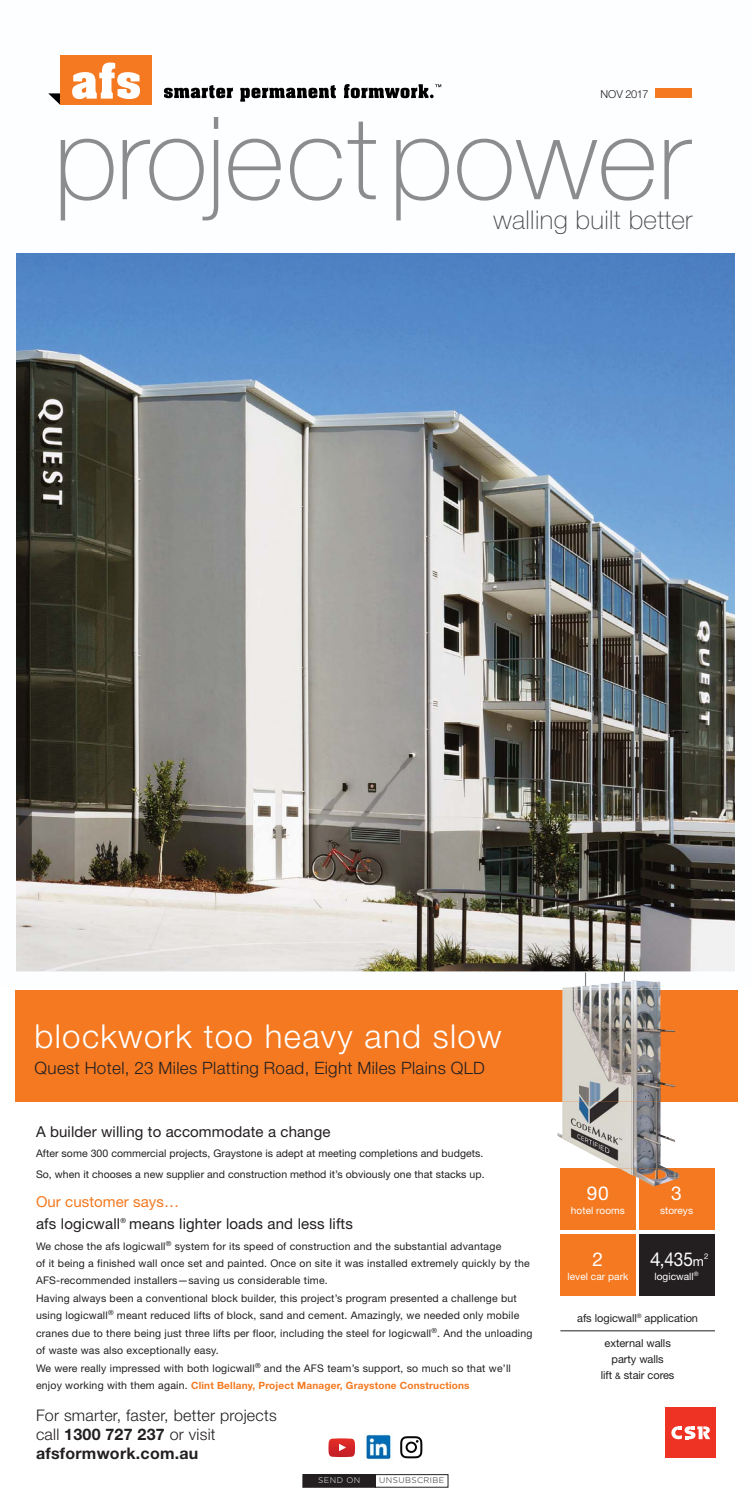
<style>
.page{position:relative;width:751px;height:1494px;background:#fff}
.page>*{position:absolute;margin:0;border:0;box-sizing:border-box;transform-origin:0 0}
.t1{font:100 115.2px "Helvetica Neue";letter-spacing:.005em;color:#8a8c8e}
.t2{font:300 33px "Helvetica Neue";letter-spacing:.04em;color:#fff}
.t3{font:100 26px "Helvetica Neue";letter-spacing:.015em;color:#464647}
.t4{font:19.1px "Helvetica Neue";color:#fff}
.t5{font:300 17px "Helvetica Neue";letter-spacing:.02em;color:#231f20}
.t6{font:300 16px/19.1px "Helvetica Neue";letter-spacing:.015em;color:#231f20}
.t7{font:15px/22.5px "Helvetica Neue";letter-spacing:.01em;color:#231f20}
.t8{font:11px/15.9px "Helvetica Neue";letter-spacing:-.005em;color:#231f20;text-align:center}
.t9{font:300 11px "Helvetica Neue";letter-spacing:-.04em;color:#231f20}
.t10{font:10.5px/17.5px "Helvetica Neue";letter-spacing:.02em;color:#231f20}
.t11{font:10.1px "Helvetica Neue";letter-spacing:.005em;color:#fff}
.t12{font:700 10px "Helvetica Neue";letter-spacing:.02em;color:#f47920}
.t13{font:300 8.2px "Gotham";letter-spacing:.05em;color:#231f20}
.t14{font:300 8.2px "Gotham";letter-spacing:.05em;color:#fff}
.t15{font:7.8px "Helvetica Neue";color:#fff}
.s1{color:#f47920}
.s2{font-weight:400;font-size:10.5px;color:#231f20}
.s3{font-weight:700}
.s4{font-size:13px}
.s5{font-size:9px}
</style>
<div class="page">
<img style="left:17px;top:253px;width:716px;height:717px">
<div style="left:303px;top:1475px;width:72px;height:12px;background:#231f20"></div>
<div style="left:302px;top:1474px;width:74px;height:13px;border:1px solid #231f20"></div>
<div style="left:375px;top:1474px;width:73px;height:13px;border:1px solid #231f20"></div>
<svg style="left:665px;top:1407px;width:51px;height:51px"></svg>
<div style="left:665px;top:1408px;width:50px;height:50px;background:#ee3224"></div>
<svg style="left:671px;top:1426px;width:39px;height:14px"></svg>
<div style="left:560px;top:1168px;width:75px;height:62px;background:#f47920"></div>
<div style="left:638px;top:1168px;width:75px;height:62px;background:#f47920"></div>
<div style="left:638px;top:1234px;width:75px;height:62px;background:#231f20"></div>
<div style="left:560px;top:1234px;width:75px;height:62px;background:#f47920"></div>
<svg style="left:164px;top:85px;width:69px;height:13px"></svg>
<svg style="left:240px;top:85px;width:96px;height:17px"></svg>
<svg style="left:48px;top:93px;width:12px;height:12px"></svg>
<div style="left:60px;top:56px;width:92px;height:49px;background:#f47920"></div>
<svg style="left:72px;top:63px;width:68px;height:36px"></svg>
<svg style="left:344px;top:84px;width:97px;height:14px"></svg>
<div style="left:655px;top:89px;width:36px;height:9px;background:#f47920"></div>
<img style="left:364px;top:1433px;width:28px;height:28px">
<svg style="left:400px;top:1436px;width:22px;height:22px"></svg>
<svg style="left:328px;top:1438px;width:27px;height:19px"></svg>
<hr style="left:560px;top:1330px;width:154px;height:1px;background:#231f20">
<div style="left:16px;top:990px;width:721px;height:111px;background:#f47920"></div>
<img style="left:562px;top:987px;width:98px;height:3px">
<img style="left:557px;top:1101px;width:118px;height:78px">
<img style="left:565px;top:971px;width:95px;height:16px">
<svg style="left:623px;top:965px;width:2px;height:6px"></svg>
<img style="left:618px;top:1168px;width:17px;height:9px">
<img style="left:638px;top:1168px;width:41px;height:18px">
<img style="left:562px;top:990px;width:113px;height:111px">
<p class="t9" style="left:600px;top:90px;width:50px">NOV 2017</p>
<h1 class="t1" style="left:53px;top:117px;width:638px">projectpower</h1>
<h3 class="t3" style="left:493px;top:211px;width:200px">walling built better</h3>
<h2 class="t2" style="left:35px;top:1024px;width:468px">blockwork too heavy and slow</h2>
<h3 class="t5" style="left:35px;top:1062px;width:451px">Quest Hotel, 23 Miles Platting Road, Eight Miles Plains QLD</h3>
<h3 class="t7" style="left:36px;top:1121px;width:296px">A builder willing to accommodate a change</h3>
<p class="t10" style="left:36px;top:1144px;width:450px;line-height:20.4px">After some 300 commercial projects, Graystone is adept at meeting completions and budgets.<br>So, when it chooses a new supplier and construction method it’s obviously one that stacks up.</p>
<h3 class="t7" style="left:36px;top:1191px;width:318px"><span class="s1">Our customer says…<br></span>afs logicwall<sup>®</sup> means lighter loads and less lifts</h3>
<p class="t10" style="left:36px;top:1238px;width:498px">We chose the afs logicwall<sup>®</sup> system for its speed of construction and the substantial advantage<br>of it being a finished wall once set and painted. Once on site it was installed extremely quickly by the AFS-recommended installers—saving us considerable time.<br>Having always been a conventional block builder, this project’s program presented a challenge but using logicwall<sup>®</sup> meant reduced lifts of block, sand and cement. Amazingly, we needed only mobile cranes due to there being just three lifts per floor, including the steel for logicwall<sup>®</sup>. And the unloading of waste was also exceptionally easy.<br>We were really impressed with both logicwall<sup>®</sup> and the AFS team’s support, so much so that we’ll</p>
<p class="t12" style="left:36px;top:1382px;width:435px"><span class="s2">enjoy working with them again.</span> Clint Bellany, Project Manager, Graystone Constructions</p>
<h3 class="t6" style="left:36px;top:1407px;width:242px">For smarter, faster, better projects call <span class="s3">1300 727 237</span> or visit <span class="s3">afsformwork.com.au</span></h3>
<p class="t14" style="left:318px;top:1477px;width:44px">SEND ON</p>
<p class="t13" style="left:379px;top:1477px;width:67px">UNSUBSCRIBE</p>
<h3 class="t4" style="left:586px;top:1187px;width:23px">90</h3>
<p class="t11" style="left:570px;top:1207px;width:55px">hotel rooms</p>
<h3 class="t4" style="left:592px;top:1252px;width:12px">2</h3>
<p class="t11" style="left:567px;top:1273px;width:62px">level car park</p>
<h3 class="t4" style="left:671px;top:1187px;width:12px">3</h3>
<p class="t11" style="left:659px;top:1207px;width:34px">storeys</p>
<h3 class="t4" style="left:650px;top:1252px;width:55px">4,435<span class="s4">m</span></h3>
<p class="t15" style="left:703px;top:1253px;width:6px">2</p>
<p class="t11" style="left:654px;top:1273px;width:46px">logicwall<sup>®</sup></p>
<p class="t8" style="left:577px;top:1312px;width:122px">afs logicwall<sup>®</sup> application</p>
<p class="t8" style="left:600px;top:1337px;width:75px">external walls party walls<br>lift <span class="s5">&amp;</span> stair cores</p>
</div>
